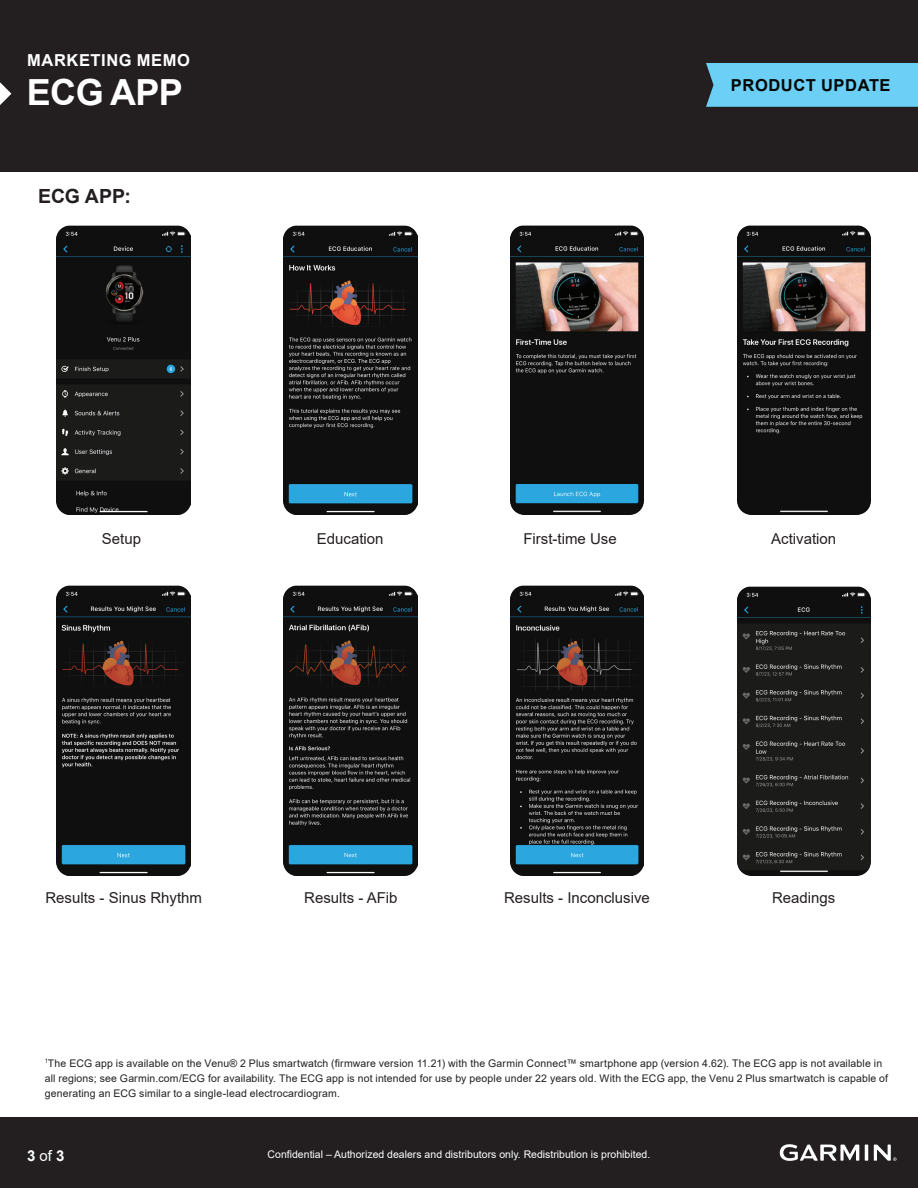
<style>
.page{position:relative;width:918px;height:1188px;background:#fff}
.page>*{position:absolute;margin:0;border:0;box-sizing:border-box;transform-origin:0 0}
.t1{font:700 36px "Arial";letter-spacing:-.015em;color:#fff}
.t2{font:700 19.5px "Arial";letter-spacing:-.005em;color:#231f20}
.t3{font:700 16.5px "Arial";letter-spacing:.035em;color:#fff}
.t4{font:700 16.5px "Arial";letter-spacing:.035em;color:#040503}
.t5{font:15px "Arial";color:#231f20}
.t6{font:700 15px "Arial";color:#fff}
.t7{font:10.5px/15px "Arial";letter-spacing:.015em;color:#231f20}
.t8{font:10.5px "Arial";color:#fff}
.s1{font-weight:400}
</style>
<div class="page">
<div style="left:0;top:0;width:918px;height:172px;background:#231f20"></div>
<svg style="left:0;top:82px;width:11px;height:23px"></svg>
<div style="left:0;top:1118px;width:918px;height:70px;background:#231f20"></div>
<svg style="left:780px;top:1144px;width:117px;height:17px"></svg>
<div style="left:706px;top:63px;width:212px;height:44px;background:#6bcff6"></div>
<img style="left:284px;top:586px;width:134px;height:290px">
<img style="left:57px;top:225px;width:133px;height:290px">
<img style="left:283px;top:225px;width:134px;height:290px">
<img style="left:510px;top:225px;width:134px;height:289px">
<img style="left:510px;top:586px;width:134px;height:289px">
<img style="left:57px;top:586px;width:134px;height:289px">
<img style="left:737px;top:225px;width:133px;height:289px">
<img style="left:737px;top:586px;width:133px;height:289px">
<h3 class="t3" style="left:27px;top:49px;width:164px">MARKETING MEMO</h3>
<h1 class="t1" style="left:27px;top:67px;width:158px">ECG APP</h1>
<h2 class="t2" style="left:38px;top:183px;width:94px">ECG APP:</h2>
<h3 class="t4" style="left:731px;top:73px;width:161px">PRODUCT UPDATE</h3>
<h3 class="t5" style="left:102px;top:528px;width:41px">Setup</h3>
<h3 class="t5" style="left:317px;top:528px;width:68px">Education</h3>
<h3 class="t5" style="left:523px;top:528px;width:95px">First-time Use</h3>
<h3 class="t5" style="left:771px;top:528px;width:67px">Activation</h3>
<h3 class="t5" style="left:45px;top:887px;width:158px">Results - Sinus Rhythm</h3>
<h3 class="t5" style="left:304px;top:887px;width:95px">Results - AFib</h3>
<h3 class="t5" style="left:504px;top:887px;width:147px">Results - Inconclusive</h3>
<h3 class="t5" style="left:772px;top:887px;width:65px">Readings</h3>
<p class="t7" style="left:45px;top:1055px;width:845px"><sup>1</sup>The ECG app is available on the Venu® 2 Plus smartwatch (firmware version 11.21) with the Garmin Connect™ smartphone app (version 4.62). The ECG app is not available in all regions; see Garmin.com/ECG for availability. The ECG app is not intended for use by people under 22 years old. With the ECG app, the Venu 2 Plus smartwatch is capable of generating an ECG similar to a single-lead electrocardiogram.</p>
<h3 class="t6" style="left:27px;top:1145px;width:39px">3 <span class="s1">of</span> 3</h3>
<p class="t8" style="left:268px;top:1147px;width:384px">Confidential – Authorized dealers and distributors only. Redistribution is prohibited.</p>
</div>
